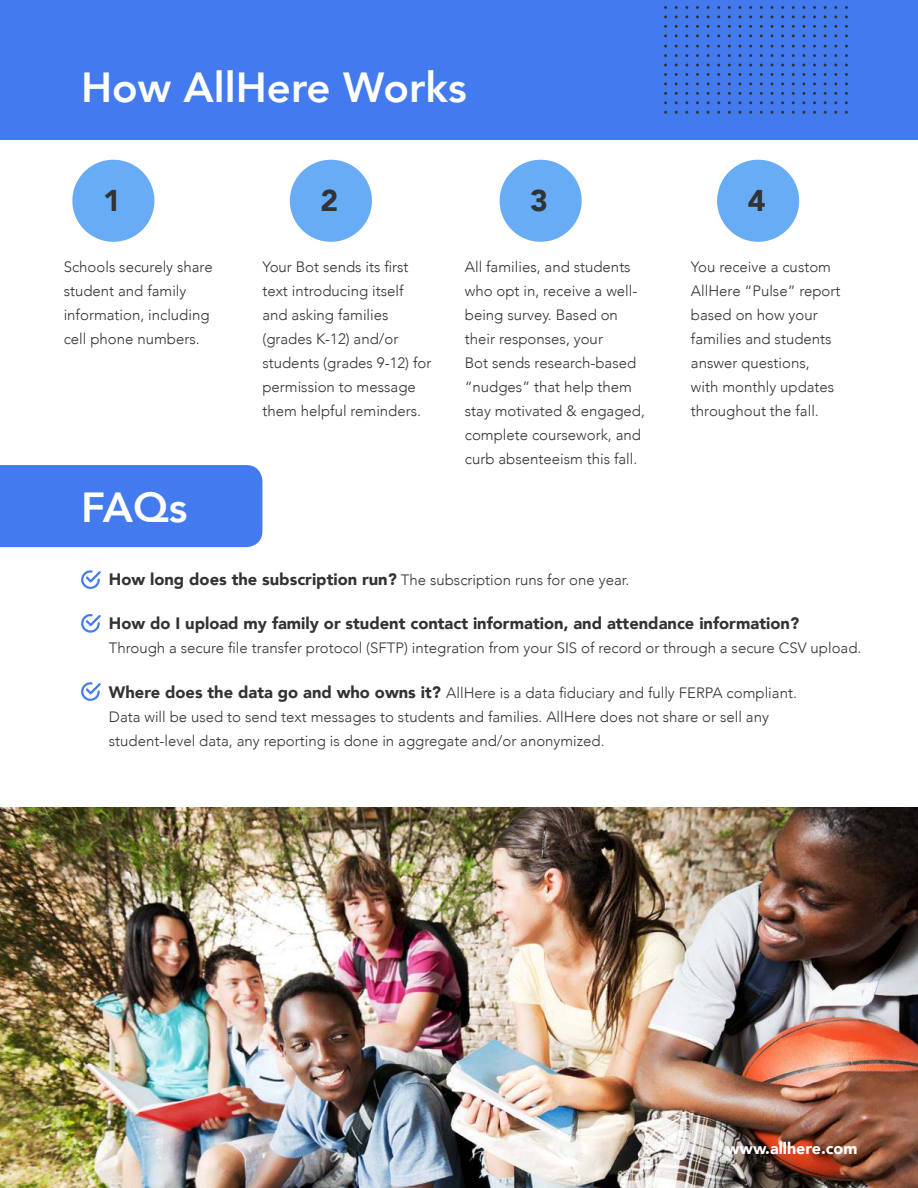
<style>
.page{position:relative;width:918px;height:1188px;background:#fff}
.page>*{position:absolute;margin:0;border:0;box-sizing:border-box;transform-origin:0 0}
.t1{font:800 42px "Avenir";color:#fff}
.t2{font:900 30px "Avenir";color:#333}
.t3{font:900 16.5px "Avenir";color:#333}
.t4{font:900 16.2px "Avenir";color:#fff}
.t5{font:300 15px/24px "Avenir";color:#333}
.s1{font-weight:300;font-size:15px}
.s2{font-weight:900;font-size:16.5px}
</style>
<div class="page">
<div style="left:0;top:0;width:918px;height:140px;background:#437bee"></div>
<div style="left:72px;top:160px;width:82px;height:82px;background:#67acf5;border-radius:50%"></div>
<div style="left:500px;top:160px;width:82px;height:82px;background:#67acf5;border-radius:50%"></div>
<div style="left:290px;top:160px;width:82px;height:82px;background:#67acf5;border-radius:50%"></div>
<div style="left:717px;top:160px;width:82px;height:82px;background:#67acf5;border-radius:50%"></div>
<svg style="left:81px;top:570px;width:20px;height:19px"></svg>
<svg style="left:81px;top:614px;width:20px;height:19px"></svg>
<svg style="left:81px;top:682px;width:20px;height:19px"></svg>
<img style="left:0;top:808px;width:918px;height:380px">
<div style="left:0;top:465px;width:262px;height:82px;background:#437bee"></div>
<h1 class="t1" style="left:81px;top:71px;width:387px">How AllHere Works</h1>
<h2 class="t2" style="left:103px;top:187px;width:19px">1</h2>
<h2 class="t2" style="left:530px;top:187px;width:19px">3</h2>
<h2 class="t2" style="left:321px;top:187px;width:19px">2</h2>
<h2 class="t2" style="left:748px;top:187px;width:19px">4</h2>
<p class="t5" style="left:64px;top:256px;width:150px">Schools securely share student and family information, including cell phone numbers.</p>
<p class="t5" style="left:262px;top:255px;width:171px">Your Bot sends its first text introducing itself and asking families (grades K-12) and/or students (grades 9-12) for permission to message them helpful reminders.</p>
<p class="t5" style="left:465px;top:256px;width:182px">All families, and students who opt in, receive a well&shy;being survey. Based on their responses, your<br>Bot sends research-based “nudges” that help them stay motivated &amp; engaged, complete coursework, and curb absenteeism this fall.</p>
<p class="t5" style="left:691px;top:256px;width:151px">You receive a custom<br>AllHere “Pulse” report based on how your families and students answer questions, with monthly updates throughout the fall.</p>
<h1 class="t1" style="left:81px;top:490px;width:108px">FAQs</h1>
<p class="t3" style="left:109px;top:573px;width:522px">How long does the subscription run? <span class="s1">The subscription runs for one year.</span></p>
<p class="t3" style="left:109px;top:617px;width:692px">How do I upload my family or student contact information, and attendance information?</p>
<p class="t5" style="left:109px;top:636px;width:754px">Through a secure file transfer protocol (SFTP) integration from your SIS of record or through a secure CSV upload.</p>
<p class="t5" style="left:109px;top:681px;width:690px"><span class="s2">Where does the data go and who owns it?</span> AllHere is a data fiduciary and fully FERPA compliant.<br>Data will be used to send text messages to students and families. AllHere does not share or sell any student-level data, any reporting is done in aggregate and/or anonymized.</p>
<p class="t4" style="left:726px;top:1142px;width:133px">www.allhere.com</p>
</div>
